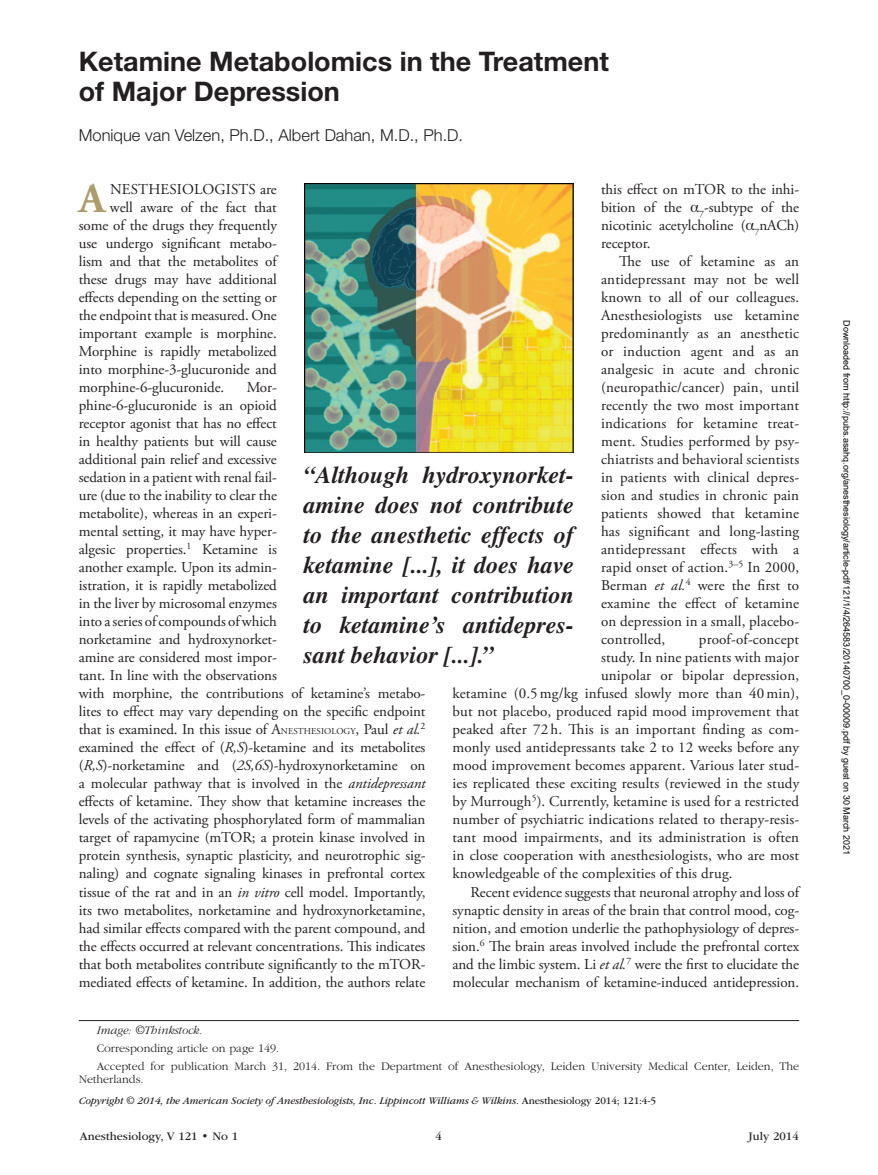
<style>
.page{position:relative;width:878px;height:1175px;background:#fff}
.page>*{position:absolute;margin:0;border:0;box-sizing:border-box;transform-origin:0 0}
.t1{font:700 42.15px "Adobe Garamond Pro";color:#ac9d69}
.t2{font:700 27px/30px "Helvetica Neue LT Std";color:#231f20}
.t3{font:italic 700 24px/30px "Times";color:#231f20;text-align:justify}
.t4{font:300 16.5px "Helvetica Neue LT Std";color:#231f20}
.t5{font:15px/18px "Adobe Garamond Pro";letter-spacing:-.005em;color:#231f20;text-align:justify}
.t6{font:300 12px/18px "ITC Garamond Std";color:#231f20}
.t7{font:12px "ITC Garamond Std";color:#231f20}
.t8{font:italic 300 12px "ITC Garamond Std";color:#231f20}
.t9{font:italic 10.5px "ITC Garamond Std";letter-spacing:-.01em;color:#231f20}
.t10{font:9px "Arial";color:#000}
.s1{font-family:"Gandhari Unicode"}
.s2{font-style:italic}
.s3{font-size:9px}
.s4{font-style:normal}
</style>
<div class="page">
<img style="left:304px;top:184px;width:269px;height:268px">
<hr style="left:79px;top:1020px;width:720px;height:1px;background:#231f20">
<h2 class="t2" style="left:79px;top:45px;width:531px">Ketamine Metabolomics in the Treatment of Major Depression</h2>
<p class="t4" style="left:79px;top:125px;width:386px">Monique van Velzen, Ph.D., Albert Dahan, M.D., Ph.D.</p>
<p class="t5" style="left:601px;top:181px;width:200px">this effect on mTOR to the inhi&shy;bition of the <span class="s1">α</span><sub>7</sub>-subtype of the nicotinic acetylcholine (<span class="s1">α</span><sub>7</sub>nACh) receptor.</p>
<p class="t5" style="left:601px;top:253px;width:200px;text-indent:18px">The use of ketamine as an antidepressant may not be well known to all of our colleagues.<br>Anesthesiologists use ketamine predominantly as an anesthetic or induction agent and as an analgesic in acute and chronic (neuropathic/cancer) pain, until recently the two most important indications for ketamine treat&shy;ment. Studies performed by psy&shy;chiatrists and behavioral scientists in patients with clinical depres&shy;sion and studies in chronic pain patients showed that ketamine has significant and long-lasting antidepressant effects with a rapid onset of action.<sup>3–5</sup> In 2000, Berman <span class="s2">et al.</span><sup>4</sup> were the first to examine the effect of ketamine on depression in a small, placebo&shy;controlled,</p>
<h1 class="t1" style="left:79px;top:174px;width:28px">A</h1>
<p class="t5" style="left:110px;top:181px;width:168px">NESTHESIOLOGISTS are</p>
<p class="t5" style="left:110px;top:199px;width:168px">well aware of the fact that</p>
<p class="t5" style="left:79px;top:217px;width:200px">some of the drugs they frequently</p>
<p class="t5" style="left:79px;top:235px;width:200px">use undergo significant metabo-</p>
<p class="t5" style="left:79px;top:253px;width:199px">lism and that the metabolites of</p>
<p class="t5" style="left:79px;top:271px;width:199px">these drugs may have additional</p>
<p class="t5" style="left:79px;top:289px;width:199px">effects depending on the setting or</p>
<p class="t5" style="left:79px;top:307px;width:200px">the endpoint that is measured. One</p>
<p class="t5" style="left:79px;top:325px;width:199px">important example is morphine.</p>
<p class="t5" style="left:79px;top:343px;width:199px">Morphine is rapidly metabolized</p>
<p class="t5" style="left:79px;top:361px;width:199px">into morphine-3-glucuronide and</p>
<p class="t5" style="left:79px;top:379px;width:147px">morphine-6-glucuronide.</p>
<p class="t5" style="left:79px;top:379px;width:348px;text-align:left;text-indent:168px">Mor-<br>phine-6-glucuronide is an opioid<br>receptor agonist that has no effect<br>in healthy patients but will cause<br>additional pain relief and excessive<br>sedation in a patient with renal fail-<br>ure (due to the inability to clear the<br>metabolite), whereas in an experi-<br>mental setting, it may have hyper-<br>algesic properties.<sup>1</sup> Ketamine is<br>another example. Upon its admin-<br>istration, it is rapidly metabolized<br>in the liver by microsomal enzymes<br>into a series of compounds of which<br>norketamine and hydroxynorket-<br>amine are considered most impor-<br>tant. In line with the observations<br>with morphine, the contributions of ketamine’s metabo&shy;lites to effect may vary depending on the specific endpoint that is examined. In this issue of A<span class="s3">nesthesiolog</span></p>
<h3 class="t3" style="left:304px;top:459px;width:271px">“Although hydroxynorket&shy;amine does not contribute to the anesthetic effects of ketamine [...], it does have an important contribution to ketamine’s antidepres&shy;sant behavior [...].”</h3>
<p class="t5" style="left:699px;top:631px;width:102px">proof-of-concept</p>
<p class="t5" style="left:601px;top:649px;width:200px">study. In nine patients with major</p>
<p class="t5" style="left:601px;top:667px;width:200px">unipolar or bipolar depression,</p>
<p class="t5" style="left:452px;top:685px;width:348px">ketamine (0.5mg/kg infused slowly more than 40min),</p>
<p class="t5" style="left:452px;top:703px;width:348px">but not placebo, produced rapid mood improvement that</p>
<p class="t5" style="left:452px;top:721px;width:348px">peaked after 72 h. This is an important finding as com-</p>
<p class="t5" style="left:452px;top:739px;width:348px">monly used antidepressants take 2 to 12 weeks before any</p>
<p class="t5" style="left:452px;top:757px;width:348px">mood improvement becomes apparent. Various later stud-</p>
<p class="t5" style="left:452px;top:775px;width:348px">ies replicated these exciting results (reviewed in the study</p>
<p class="t5" style="left:452px;top:793px;width:348px">by Murrough<sup>5</sup>). Currently, ketamine is used for a restricted</p>
<p class="t5" style="left:452px;top:811px;width:348px">number of psychiatric indications related to therapy-resis-</p>
<p class="t5" style="left:452px;top:829px;width:348px">tant mood impairments, and its administration is often</p>
<p class="t5" style="left:452px;top:847px;width:348px">in close cooperation with anesthesiologists, who are most</p>
<p class="t5" style="left:452px;top:865px;width:281px">knowledgeable of the complexities of this drug.</p>
<p class="t5" style="left:470px;top:883px;width:330px">Recent evidence suggests that neuronal atrophy and loss of</p>
<p class="t5" style="left:452px;top:901px;width:348px">synaptic density in areas of the brain that control mood, cog-</p>
<p class="t5" style="left:452px;top:919px;width:348px">nition, and emotion underlie the pathophysiology of depres-</p>
<p class="t5" style="left:452px;top:937px;width:348px">sion.<sup>6</sup> The brain areas involved include the prefrontal cortex</p>
<p class="t5" style="left:452px;top:955px;width:348px">and the limbic system. Li <span class="s2">et al.</span><sup>7</sup> were the first to elucidate the</p>
<p class="t5" style="left:452px;top:973px;width:348px">molecular mechanism of ketamine-induced antidepression.</p>
<p class="t5" style="left:79px;top:721px;width:348px;text-indent:271px"><span class="s3">y</span>, Paul <span class="s2">et al.</span><sup>2 </sup>examined the effect of (<span class="s2">R,S</span>)-ketamine and its metabolites (<span class="s2">R,S</span>)-norketamine and (<span class="s2">2S,6S</span>)-hydroxynorketamine on a molecular pathway that is involved in the <span class="s2">antidepressant </span>effects of ketamine. They show that ketamine increases the levels of the activating phosphorylated form of mammalian target of rapamycine (mTOR; a protein kinase involved in protein synthesis, synaptic plasticity, and neurotrophic sig&shy;naling) and cognate signaling kinases in prefrontal cortex tissue of the rat and in an <span class="s2">in vitro</span> cell model. Importantly, its two metabolites, norketamine and hydroxynorketamine, had similar effects compared with the parent compound, and the effects occurred at relevant concentrations. This indicates that both metabolites contribute significantly to the mTOR&shy;mediated effects of ketamine. In addition, the authors relate</p>
<p class="t8" style="left:97px;top:1023px;width:107px">Image: ©Thinkstock.</p>
<p class="t6" style="left:97px;top:1039px;width:703px">Corresponding article on page 149.<br>Accepted for publication March 31, 2014. From the Department of Anesthesiology, Leiden University Medical Center, Leiden, The</p>
<p class="t6" style="left:79px;top:1070px;width:66px">Netherlands.</p>
<p class="t9" style="left:79px;top:1095px;width:579px">Copyright © 2014, the American Society of Anesthesiologists, Inc. Lippincott Williams &amp; Wilkins. <span class="s4">Anesthesiology 2014; 121:4-5</span></p>
<p class="t7" style="left:80px;top:1130px;width:160px">Anesthesiology, V 121 • No 1</p>
<p class="t7" style="left:435px;top:1130px;width:8px">4</p>
<p class="t7" style="left:748px;top:1130px;width:52px">July 2014</p>
<p class="t10" style="left:850px;top:320px;width:536px;rotate:90deg">Downloaded from http://pubs.asahq.org/anesthesiology/article-pdf/121/1/4/264583/20140700_0-00009.pdf by guest on 30 March 2021</p>
</div>
